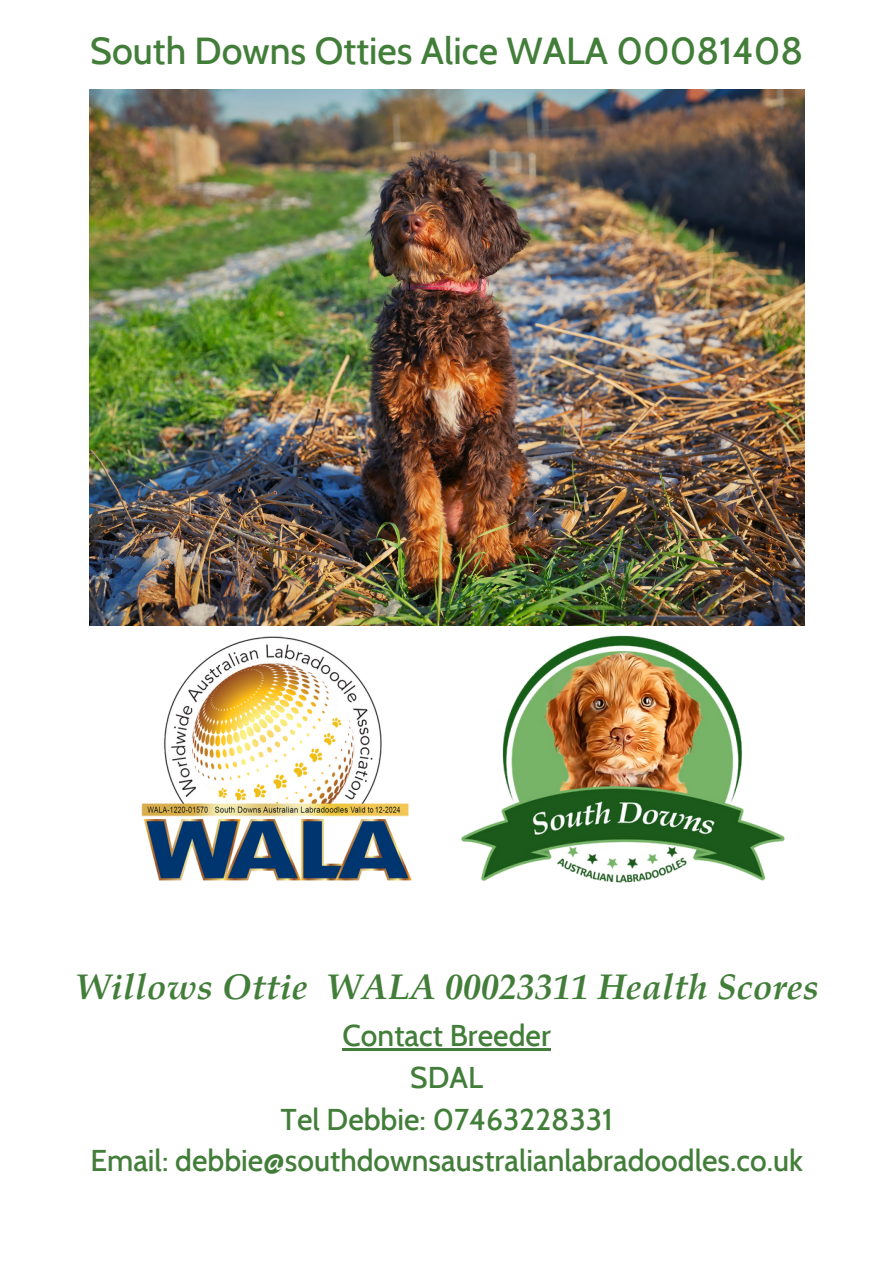
<style>
.page{position:relative;width:893px;height:1264px;background:#fff}
.page>*{position:absolute;margin:0;border:0;box-sizing:border-box;transform-origin:0 0}
.t1{font:500 37.5px "Cabin";color:#427e39}
.t2{font:italic 700 36px "Te X Gyre Pagella";color:#427e39}
.t3{font:500 30px "Cabin";color:#427e39}
</style>
<div class="page">
<img style="left:442px;top:625px;width:362px;height:258px">
<img style="left:141px;top:631px;width:305px;height:252px">
<img style="left:89px;top:89px;width:715px;height:536px">
<hr style="left:342px;top:1048px;width:209px;height:2px;background:#427e39">
<p class="t1" style="left:90px;top:28px;width:714px">South Downs Otties Alice WALA 00081408</p>
<h1 class="t2" style="left:75px;top:958px;width:745px">Willows Ottie WALA 00023311 Health Scores</h1>
<p class="t3" style="left:342px;top:1017px;width:210px">Contact Breeder</p>
<p class="t3" style="left:410px;top:1059px;width:74px">SDAL</p>
<p class="t3" style="left:280px;top:1100px;width:334px">Tel Debbie: 07463228331</p>
<p class="t3" style="left:90px;top:1142px;width:714px">Email: debbie@southdownsaustralianlabradoodles.co.uk</p>
</div>
